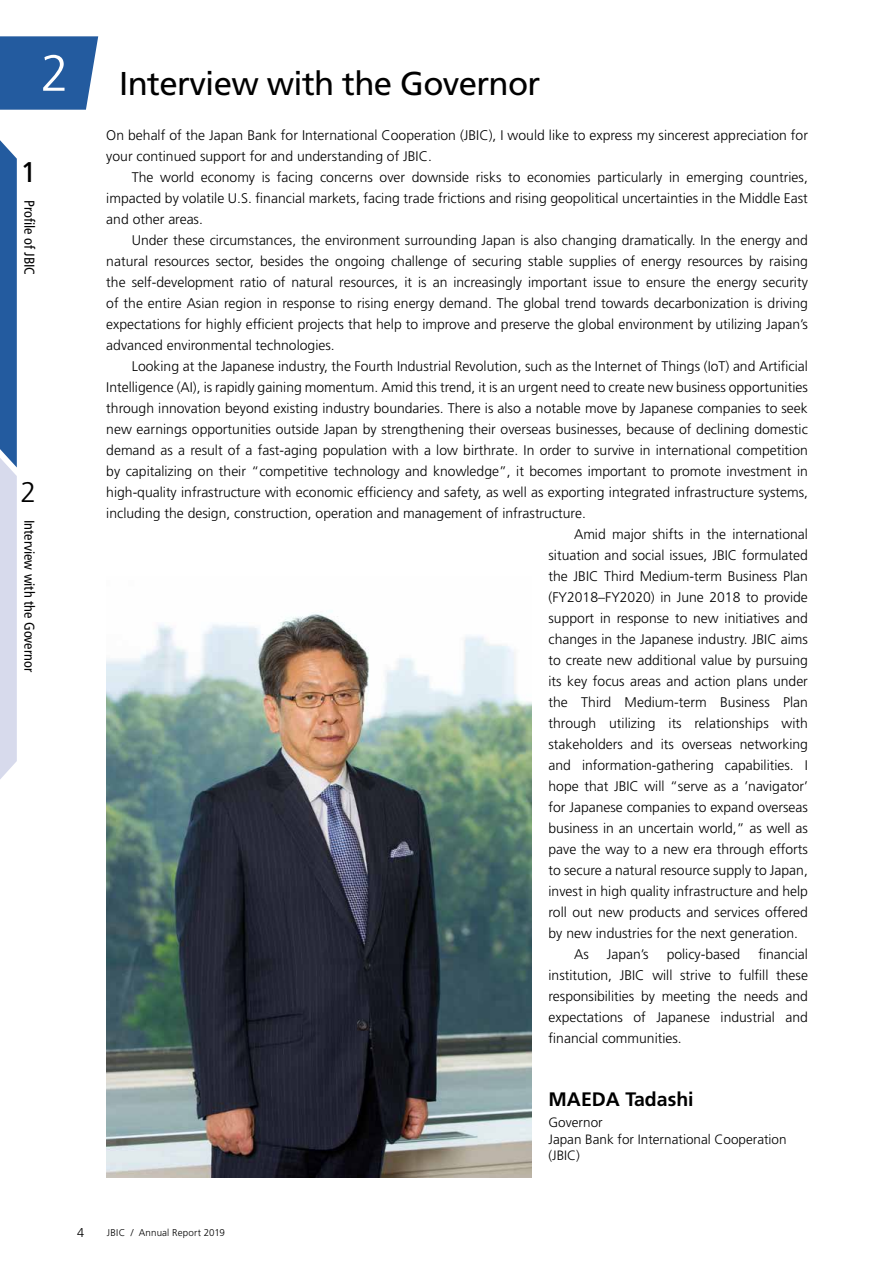
<style>
.page{position:relative;width:893px;height:1263px;background:#fff}
.page>*{position:absolute;margin:0;border:0;box-sizing:border-box;transform-origin:0 0}
.t1{font:300 51px "Frutiger LT Std";color:#fff}
.t2{font:33px "Frutiger LT Std";letter-spacing:-.02em;color:#000}
.t3{font:28.5px "Frutiger LT Std";color:#000}
.t4{font:300 28.5px "Frutiger LT Std";color:#000}
.t5{font:700 19.5px "Frutiger LT Std";color:#000}
.t6{font:condensed 14.25px "Frutiger LT Std";color:#000}
.t7{font:300 13.95px/21px "Frutiger LT Std";color:#000;text-align:justify}
.t8{font:300 13.5px/16.5px "Frutiger LT Std";color:#000}
.t9{font:300 12.75px "Frutiger LT Std";color:#000}
.t10{font:300 9.75px "Frutiger LT Std";letter-spacing:.015em;color:#000}
</style>
<div class="page">
<img style="left:106px;top:611px;width:425px;height:567px">
<svg style="left:0;top:140px;width:17px;height:639px;background:#829fc8"></svg>
<svg style="left:0;top:36px;width:98px;height:74px;background:#3266a5"></svg>
<h1 class="t1" style="left:41px;top:44px;width:30px">2</h1>
<h3 class="t3" style="left:21px;top:156px;width:17px">1</h3>
<p class="t6" style="left:38px;top:200px;width:77px;rotate:90deg">Profile of JBIC</p>
<h3 class="t4" style="left:21px;top:476px;width:17px">2</h3>
<p class="t6" style="left:38px;top:520px;width:154px;rotate:90deg">Interview with the Governor</p>
<h2 class="t2" style="left:119px;top:64px;width:423px">Interview with the Governor</h2>
<p class="t7" style="left:106px;top:125px;width:703px">On behalf of the Japan Bank for International Cooperation (JBIC), I would like to express my sincerest appreciation for your continued support for and understanding of JBIC.</p>
<p class="t7" style="left:106px;top:167px;width:703px;text-indent:26px">The world economy is facing concerns over downside risks to economies particularly in emerging countries, impacted by volatile U.S. financial markets, facing trade frictions and rising geopolitical uncertainties in the Middle East and other areas.</p>
<p class="t7" style="left:106px;top:230px;width:703px;text-indent:26px">Under these circumstances, the environment surrounding Japan is also changing dramatically. In the energy and natural resources sector, besides the ongoing challenge of securing stable supplies of energy resources by raising the self-development ratio of natural resources, it is an increasingly important issue to ensure the energy security of the entire Asian region in response to rising energy demand. The global trend towards decarbonization is driving expectations for highly efficient projects that help to improve and preserve the global environment by utilizing Japan’s advanced environmental technologies.</p>
<p class="t7" style="left:132px;top:356px;width:678px">Looking at the Japanese industry, the Fourth Industrial Revolution, such as the Internet of Things (IoT) and Artificial</p>
<p class="t7" style="left:106px;top:377px;width:703px">Intelligence (AI), is rapidly gaining momentum. Amid this trend, it is an urgent need to create new business opportunities</p>
<p class="t7" style="left:106px;top:398px;width:703px">through innovation beyond existing industry boundaries. There is also a notable move by Japanese companies to seek</p>
<p class="t7" style="left:106px;top:419px;width:703px">new earnings opportunities outside Japan by strengthening their overseas businesses, because of declining domestic</p>
<p class="t7" style="left:106px;top:440px;width:703px">demand as a result of a fast-aging population with a low birthrate. In order to survive in international competition</p>
<p class="t7" style="left:106px;top:461px;width:703px">by capitalizing on their “competitive technology and knowledge”, it becomes important to promote investment in</p>
<p class="t7" style="left:106px;top:482px;width:703px">high-quality infrastructure with economic efficiency and safety, as well as exporting integrated infrastructure systems,</p>
<p class="t7" style="left:106px;top:503px;width:481px">including the design, construction, operation and management of infrastructure.</p>
<p class="t7" style="left:574px;top:524px;width:235px">Amid major shifts in the international</p>
<p class="t7" style="left:549px;top:545px;width:261px">situation and social issues, JBIC formulated</p>
<p class="t7" style="left:549px;top:566px;width:261px">the JBIC Third Medium-term Business Plan</p>
<p class="t7" style="left:549px;top:587px;width:261px">(FY2018–FY2020) in June 2018 to provide</p>
<p class="t7" style="left:549px;top:608px;width:261px">support in response to new initiatives and</p>
<p class="t7" style="left:549px;top:629px;width:261px">changes in the Japanese industry. JBIC aims</p>
<p class="t7" style="left:549px;top:650px;width:261px">to create new additional value by pursuing</p>
<p class="t7" style="left:549px;top:671px;width:261px">its key focus areas and action plans under</p>
<p class="t7" style="left:549px;top:692px;width:261px">the Third Medium-term Business Plan</p>
<p class="t7" style="left:549px;top:713px;width:261px">through utilizing its relationships with</p>
<p class="t7" style="left:549px;top:734px;width:261px">stakeholders and its overseas networking</p>
<p class="t7" style="left:549px;top:755px;width:261px">and information-gathering capabilities. I</p>
<p class="t7" style="left:549px;top:776px;width:261px">hope that JBIC will “serve as a ’navigator’</p>
<p class="t7" style="left:549px;top:797px;width:261px">for Japanese companies to expand overseas</p>
<p class="t7" style="left:549px;top:818px;width:261px">business in an uncertain world,” as well as</p>
<p class="t7" style="left:549px;top:839px;width:261px">pave the way to a new era through efforts</p>
<p class="t7" style="left:549px;top:860px;width:261px">to secure a natural resource supply to Japan,</p>
<p class="t7" style="left:549px;top:881px;width:261px">invest in high quality infrastructure and help</p>
<p class="t7" style="left:549px;top:902px;width:261px">roll out new products and services offered</p>
<p class="t7" style="left:549px;top:923px;width:251px">by new industries for the next generation.</p>
<p class="t7" style="left:574px;top:944px;width:16px">As</p>
<p class="t7" style="left:607px;top:944px;width:43px">Japan’s</p>
<p class="t7" style="left:667px;top:944px;width:75px">policy-based</p>
<p class="t7" style="left:549px;top:944px;width:261px;text-indent:210px">financial institution, JBIC will strive to fulfill these responsibilities by meeting the needs and expectations of Japanese industrial and financial communities.</p>
<h3 class="t5" style="left:549px;top:1088px;width:147px">MAEDA Tadashi</h3>
<p class="t8" style="left:549px;top:1114px;width:240px">Governor<br>Japan Bank for International Cooperation (JBIC)</p>
<p class="t9" style="left:77px;top:1225px;width:9px">4</p>
<p class="t10" style="left:107px;top:1227px;width:120px">JBIC / Annual Report 2019</p>
</div>
